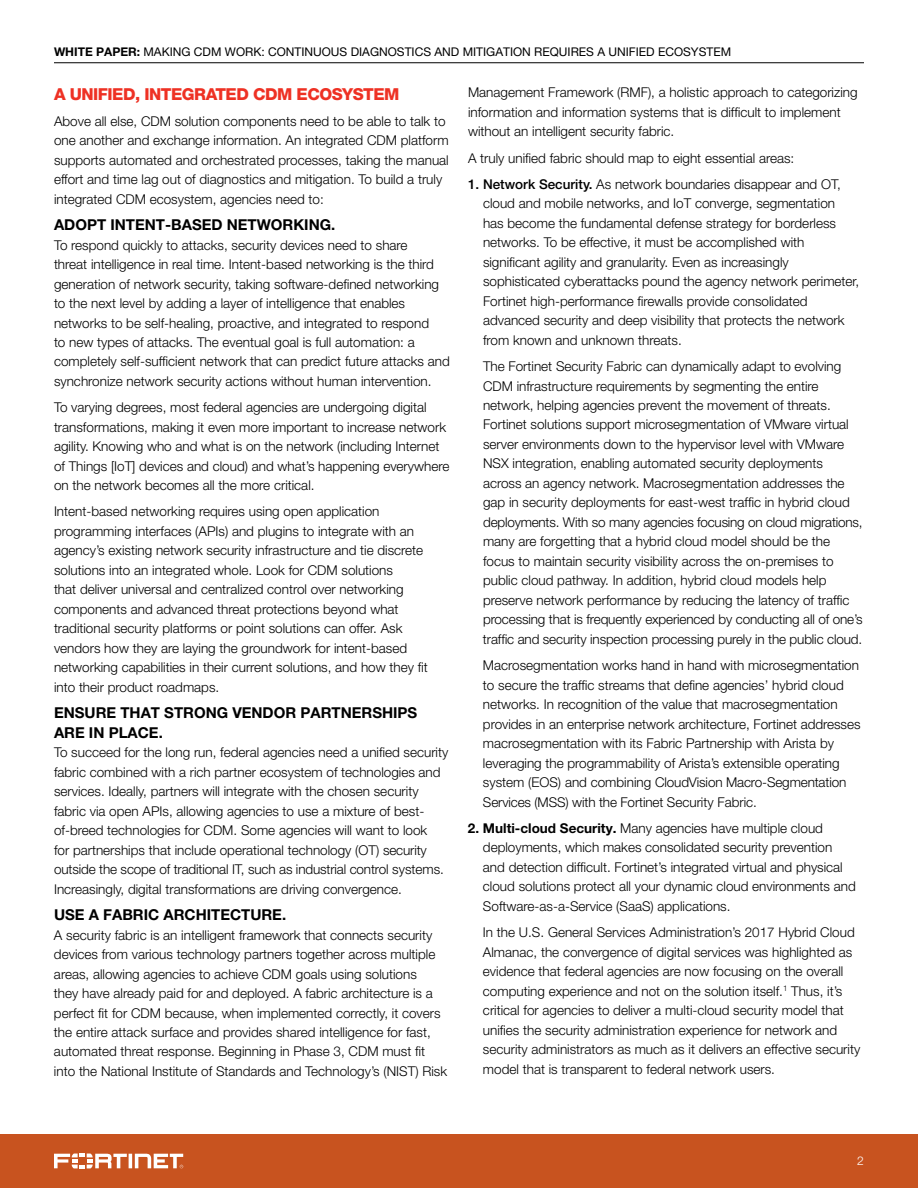
<style>
.page{position:relative;width:918px;height:1188px;background:#fff}
.page>*{position:absolute;margin:0;border:0;box-sizing:border-box;transform-origin:0 0}
.t1{font:800 16.5px "Helvetica Neue LT Pro";letter-spacing:-.03em;color:#ee3124}
.t2{font:700 15px/19.5px "Helvetica Neue LT Pro";color:#000}
.t3{font:300 13.5px/19.5px "Helvetica Neue LT Pro";color:#000}
.t4{font:12px "Helvetica Neue LT Pro";color:#000}
.t5{font:300 12px "Helvetica Neue LT Pro";color:#fff}
.s1{font-weight:700}
.s2{font-weight:500}
</style>
<div class="page">
<div style="left:0;top:1134px;width:918px;height:54px;background:#c8531f"></div>
<svg style="left:54px;top:1154px;width:129px;height:14px"></svg>
<hr style="left:54px;top:63px;width:810px;height:1px;background:#000">
<p class="t4" style="left:54px;top:44px;width:677px"><span class="s1">WHITE PAPER:</span> MAKING CDM WORK: CONTINUOUS DIAGNOSTICS AND MITIGATION REQUIRES A UNIFIED ECOSYSTEM</p>
<p class="t1" style="left:54px;top:84px;width:152px">A UNIFIED, INTEGRAT</p>
<p class="t1" style="left:226px;top:84px;width:173px">ED CDM ECOSYSTEM</p>
<p class="t3" style="left:54px;top:111px;width:396px">Above all else, CDM solution components need to be able to talk to one another and exchange information. An integrated CDM platform supports automated and orchestrated processes, taking the manual effort and time lag out of diagnostics and mitigation. To build a truly integrated CDM ecosystem, agencies need to:</p>
<p class="t2" style="left:54px;top:215px;width:283px">ADOPT INTENT-BASED NETWORKING.</p>
<p class="t3" style="left:54px;top:235px;width:397px">To respond quickly to attacks, security devices need to share<br>threat intelligence in real time. Intent-based networking is the third generation of network security, taking software-defined networking to the next level by adding a layer of intelligence that enables networks to be self-healing, proactive, and integrated to respond<br>to new types of attacks. The eventual goal is full automation: a completely self-sufficient network that can predict future attacks and synchronize network security actions without human intervention.</p>
<p class="t3" style="left:54px;top:397px;width:397px">To varying degrees, most federal agencies are undergoing digital transformations, making it even more important to increase network agility. Knowing who and what is on the network (including Internet of Things [IoT] devices and cloud) and what’s happening everywhere on the network becomes all the more critical.</p>
<p class="t3" style="left:54px;top:502px;width:375px">Intent-based networking requires using open application programming interfaces (APIs) and plugins to integrate with an agency’s existing network security infrastructure and tie discrete solutions into an integrated whole. Look for CDM solutions<br>that deliver universal and centralized control over networking components and advanced threat protections beyond what traditional security platforms or point solutions can offer. Ask vendors how they are laying the groundwork for intent-based networking capabilities in their current solutions, and how they fit into their product roadmaps.</p>
<p class="t2" style="left:54px;top:703px;width:365px">ENSURE THAT STRONG VENDOR PARTNERSHIPS<br>ARE IN PLACE.</p>
<p class="t3" style="left:54px;top:742px;width:396px">To succeed for the long run, federal agencies need a unified security fabric combined with a rich partner ecosystem of technologies and services. Ideally, partners will integrate with the chosen security fabric via open APIs, allowing agencies to use a mixture of best&shy;of-breed technologies for CDM. Some agencies will want to look<br>for partnerships that include operational technology (OT) security outside the scope of traditional IT, such as industrial control systems.<br>Increasingly, digital transformations are driving convergence.</p>
<p class="t2" style="left:54px;top:905px;width:234px">USE A FABRIC ARCHITECTURE.</p>
<p class="t3" style="left:54px;top:925px;width:395px">A security fabric is an intelligent framework that connects security devices from various technology partners together across multiple areas, allowing agencies to achieve CDM goals using solutions<br>they have already paid for and deployed. A fabric architecture is a perfect fit for CDM because, when implemented correctly, it covers the entire attack surface and provides shared intelligence for fast, automated threat response. Beginning in Phase 3, CDM must fit into the National Institute of Standards and Technology’s (NIST) Risk</p>
<p class="t3" style="left:468px;top:83px;width:391px">Management Framework (RMF), a holistic approach to categorizing information and information systems that is difficult to implement without an intelligent security fabric.</p>
<p class="t3" style="left:468px;top:148px;width:328px">A truly unified fabric should map to eight essential areas:</p>
<p class="t3" style="left:483px;top:174px;width:378px;text-indent:-15px"><span class="s2">1. Network Security.</span> As network boundaries disappear and OT, cloud and mobile networks, and IoT converge, segmentation<br>has become the fundamental defense strategy for borderless networks. To be effective, it must be accomplished with significant agility and granularity. Even as increasingly sophisticated cyberattacks pound the agency network perimeter, Fortinet high-performance firewalls provide consolidated advanced security and deep visibility that protects the network from known and unknown threats.</p>
<p class="t3" style="left:483px;top:356px;width:381px">The Fortinet Security Fabric can dynamically adapt to evolving CDM infrastructure requirements by segmenting the entire network, helping agencies prevent the movement of threats.<br>Fortinet solutions support microsegmentation of VMware virtual server environments down to the hypervisor level with VMware NSX integration, enabling automated security deployments across an agency network. Macrosegmentation addresses the gap in security deployments for east-west traffic in hybrid cloud deployments. With so many agencies focusing on cloud migrations, many are forgetting that a hybrid cloud model should be the focus to maintain security visibility across the on-premises to public cloud pathway. In addition, hybrid cloud models help preserve network performance by reducing the latency of traffic processing that is frequently experienced by conducting all of one’s traffic and security inspection processing purely in the public cloud.</p>
<p class="t3" style="left:483px;top:655px;width:379px">Macrosegmentation works hand in hand with microsegmentation to secure the traffic streams that define agencies’ hybrid cloud networks. In recognition of the value that macrosegmentation provides in an enterprise network architecture, Fortinet addresses macrosegmentation with its Fabric Partnership with Arista by leveraging the programmability of Arista’s extensible operating system (EOS) and combining CloudVision Macro-Segmentation Services (MSS) with the Fortinet Security Fabric.</p>
<p class="t3" style="left:483px;top:818px;width:374px;text-indent:-15px"><span class="s1">2. MULTI-CLOUD SECURITY.</span> Many agencies have multiple cloud deployments, which makes consolidated security prevention and detection difficult. Fortinet’s integrated virtual and physical cloud solutions protect all your dynamic cloud environments and Software-as-a-Service (SaaS) applications.</p>
<p class="t3" style="left:483px;top:922px;width:379px">In the U.S. General Services Administration’s 2017 Hybrid Cloud Almanac, the convergence of digital services was highlighted as evidence that federal agencies are now focusing on the overall computing experience and not on the solution itself.<sup>1</sup> Thus, it’s critical for agencies to deliver a multi-cloud security model that unifies the security administration experience for network and security administrators as much as it delivers an effective security model that is transparent to federal network users.</p>
<p class="t5" style="left:857px;top:1154px;width:8px">2</p>
</div>
